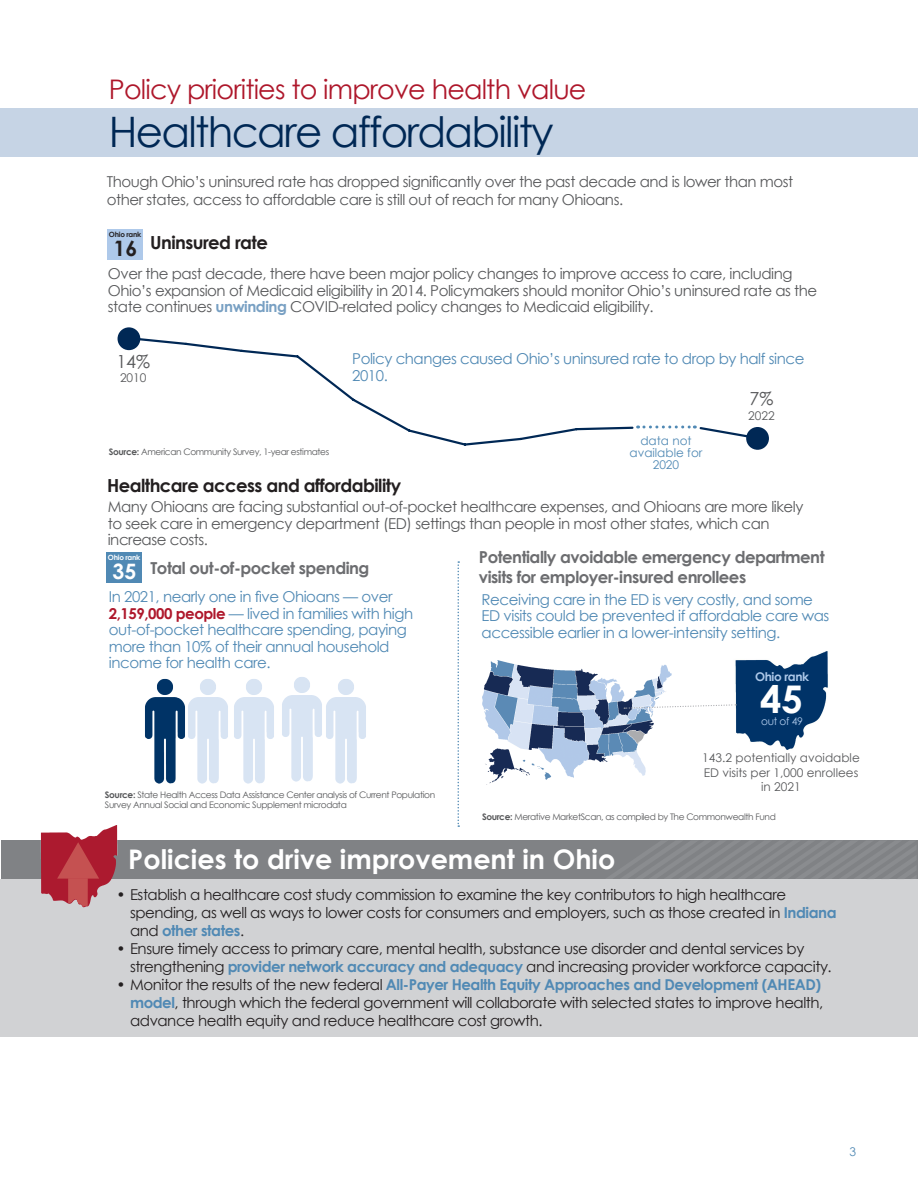
<style>
.page{position:relative;width:918px;height:1188px;background:#fff}
.page>*{position:absolute;margin:0;border:0;box-sizing:border-box;transform-origin:0 0}
.t1{font:42px "Century Gothic";letter-spacing:-.04em;color:#002855}
.t2{font:700 38.1px "Century Gothic";color:#fff}
.t3{font:27px "Century Gothic";letter-spacing:-.03em;color:#ae172b}
.t4{font:700 27px "Century Gothic";color:#fff}
.t5{font:700 21.3px "Century Gothic";color:#231f20}
.t6{font:700 21.3px "Century Gothic";color:#fff}
.t7{font:700 18px "Century Gothic";letter-spacing:-.03em;color:#231f20}
.t8{font:18px "Century Gothic";color:#57585a}
.t9{font:700 16.5px/19.8px "Century Gothic";letter-spacing:-.03em;color:#6c6d70}
.t10{font:15px/18px "Century Gothic";letter-spacing:-.03em;color:#231f20}
.t11{font:15px/16.5px "Century Gothic";letter-spacing:-.03em;color:#57585a}
.t12{font:15px/16.5px "Century Gothic";letter-spacing:-.03em;color:#5089b4}
.t13{font:12px/14.4px "Century Gothic";color:#57585a;text-align:center}
.t14{font:12px/12px "Century Gothic";color:#5089b4;text-align:center}
.t15{font:700 12px "Century Gothic";letter-spacing:-.03em;color:#aec9ea}
.t16{font:10.5px "Century Gothic";letter-spacing:-.03em;color:#aec9ea}
.t17{font:9px/10.8px "Century Gothic";letter-spacing:-.04em;color:#57585a}
.t18{font:700 7.2px "Century Gothic";letter-spacing:-.03em;color:#231f20}
.t19{font:700 7.2px "Century Gothic";letter-spacing:-.03em;color:#fff}
.s1{font-weight:700;color:#78a0c3}
.s2{font-weight:700}
.s3{font-weight:700;color:#ae172b}
.s4{font-weight:700;color:#5089b4}
</style>
<div class="page">
<div style="left:0;top:879px;width:918px;height:157px;background:#d1d2d4"></div>
<img style="left:735px;top:651px;width:93px;height:99px">
<div style="left:0;top:108px;width:918px;height:48px;background:#c6d4e5"></div>
<svg style="left:458px;top:561px;width:1px;height:266px"></svg>
<img style="left:482px;top:661px;width:190px;height:124px">
<svg style="left:624px;top:704px;width:112px;height:5px"></svg>
<img style="left:145px;top:678px;width:40px;height:105px">
<img style="left:188px;top:679px;width:86px;height:104px">
<img style="left:282px;top:677px;width:84px;height:106px">
<svg style="left:128px;top:336px;width:506px;height:110px"></svg>
<div style="left:118px;top:327px;width:22px;height:23px;background:#002855;border-radius:50%"></div>
<div style="left:746px;top:427px;width:23px;height:23px;background:#002855;border-radius:50%"></div>
<div style="left:108px;top:229px;width:35px;height:31px;background:#aec9ea"></div>
<svg style="left:638px;top:426px;width:119px;height:14px"></svg>
<div style="left:107px;top:552px;width:35px;height:31px;background:#5089b4"></div>
<div style="left:1px;top:840px;width:916px;height:39px;background:#808285"></div>
<img style="left:40px;top:825px;width:78px;height:83px">
<svg style="left:57px;top:842px;width:42px;height:65px;background:#b33343"></svg>
<h3 class="t3" style="left:109px;top:70px;width:479px">Policy priorities to improve health value</h3>
<h1 class="t1" style="left:109px;top:102px;width:446px">Healthcare affordability</h1>
<p class="t11" style="left:107px;top:172px;width:688px;line-height:18px">Though Ohio’s uninsured rate has dropped significantly over the past decade and is lower than most other states, access to affordable care is still out of reach for many Ohioans.</p>
<p class="t18" style="left:109px;top:229px;width:34px">Ohio rank</p>
<h3 class="t5" style="left:114px;top:232px;width:25px">16</h3>
<p class="t7" style="left:150px;top:229px;width:119px">Uninsured rate</p>
<p class="t11" style="left:108px;top:265px;width:711px">Over the past decade, there have been major policy changes to improve access to care, including<br>Ohio’s expansion of Medicaid eligibility in 2014. Policymakers should monitor Ohio’s uninsured rate as the state continues <span class="s1">unwinding</span> COVID-related policy changes to Medicaid eligibility.</p>
<p class="t8" style="left:116px;top:349px;width:35px">14%</p>
<p class="t13" style="left:120px;top:370px;width:28px">2010</p>
<p class="t17" style="left:109px;top:446px;width:222px"><span class="s2">Source:</span> American Community Survey, 1-year estimates</p>
<p class="t12" style="left:352px;top:350px;width:454px">Policy changes caused Ohio’s uninsured rate to drop by half since<br>2010.</p>
<p class="t14" style="left:629px;top:435px;width:74px">data not available for<br>2020</p>
<p class="t8" style="left:750px;top:386px;width:25px">7%</p>
<p class="t13" style="left:748px;top:408px;width:28px">2022</p>
<p class="t7" style="left:107px;top:472px;width:296px">Healthcare access and affordability</p>
<p class="t11" style="left:108px;top:498px;width:697px">Many Ohioans are facing substantial out-of-pocket healthcare expenses, and Ohioans are more likely to seek care in emergency department (ED) settings than people in most other states, which can increase costs.</p>
<p class="t19" style="left:108px;top:552px;width:34px">Ohio rank</p>
<h3 class="t6" style="left:113px;top:556px;width:25px">35</h3>
<p class="t9" style="left:151px;top:557px;width:220px">Total out-of-pocket spending</p>
<p class="t9" style="left:479px;top:546px;width:347px">Potentially avoidable emergency department visits for employer-insured enrollees</p>
<p class="t12" style="left:109px;top:588px;width:306px">In 2021, nearly one in five Ohioans — over <span class="s3">2,159,000 people</span> — lived in families with high out-of-pocket healthcare spending, paying more than 10% of their annual household income for health care.</p>
<p class="t17" style="left:105px;top:789px;width:332px"><span class="s2">Source:</span> State Health Access Data Assistance Center analysis of Current Population<br>Survey Annual Social and Economic Supplement microdata</p>
<p class="t12" style="left:482px;top:591px;width:349px">Receiving care in the ED is very costly, and some<br>ED visits could be prevented if affordable care was accessible earlier in a lower-intensity setting.</p>
<p class="t15" style="left:755px;top:668px;width:56px">Ohio rank</p>
<h2 class="t2" style="left:760px;top:670px;width:44px">45</h2>
<p class="t16" style="left:761px;top:714px;width:43px">out of 49</p>
<p class="t13" style="left:702px;top:751px;width:159px">143.2 potentially avoidable<br>ED visits per 1,000 enrollees in 2021</p>
<p class="t17" style="left:482px;top:811px;width:295px"><span class="s2">Source:</span> Merative MarketScan, as compiled by The Commonwealth Fund</p>
<h3 class="t4" style="left:128px;top:839px;width:489px">Policies to drive improvement in Ohio</h3>
<p class="t10" style="left:130px;top:885px;width:708px;text-indent:-13px">• Establish a healthcare cost study commission to examine the key contributors to high healthcare spending, as well as ways to lower costs for consumers and employers, such as those created in <span class="s4">Indiana </span>and <span class="s4">other states</span>.</p>
<p class="t10" style="left:130px;top:939px;width:703px;text-indent:-14px">• Ensure timely access to primary care, mental health, substance use disorder and dental services by strengthening <span class="s4">provider network accuracy and adequacy</span> and increasing provider workforce capacity.</p>
<p class="t10" style="left:130px;top:975px;width:695px;text-indent:-14px">• Monitor the results of the new federal <span class="s4">All-Payer Health Equity Approaches and Development (AHEAD) model</span>, through which the federal government will collaborate with selected states to improve health, advance health equity and reduce healthcare cost growth.</p>
<p class="t14" style="left:850px;top:1146px;width:8px">3</p>
</div>
